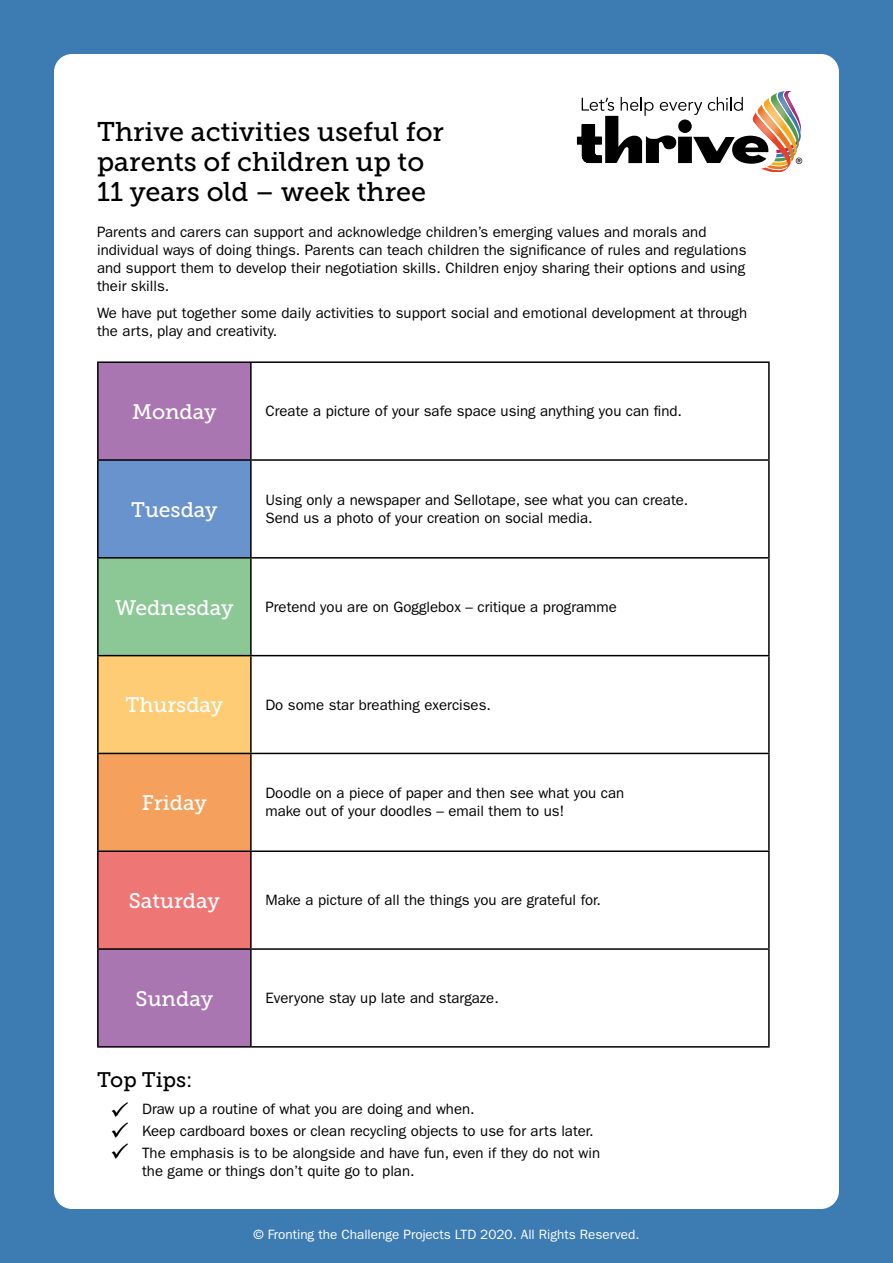
<style>
.page{position:relative;width:893px;height:1263px;background:#3d7cb3}
.page>*{position:absolute;margin:0;border:0;box-sizing:border-box;transform-origin:0 0}
.t1{font:27px/30px "Museo Slab 500";color:#000}
.t2{font:21px "Museo Slab 500";color:#fff}
.t3{font:21px "Museo Slab 500";letter-spacing:-.005em;color:#000}
.t4{font:15px/18px "Franklin Gothic LT Pro";color:#000}
.t5{font:13.5px "Franklin Gothic LT Pro";color:#fff}
</style>
<div class="page">
<div style="left:54px;top:54px;width:785px;height:1155px;background:#fff;border-radius:18px"></div>
<div style="left:99px;top:363px;width:151px;height:683px;background:#aa76b1"></div>
<div style="left:98px;top:460px;width:153px;height:98px;background:#6993cd"></div>
<div style="left:98px;top:558px;width:153px;height:98px;background:#8cc796"></div>
<div style="left:98px;top:656px;width:153px;height:97px;background:#fdcc74"></div>
<div style="left:98px;top:753px;width:153px;height:98px;background:#f5a15d"></div>
<div style="left:98px;top:851px;width:153px;height:98px;background:#ee7674"></div>
<hr style="left:97px;top:361px;width:154px;height:2px;background:#000">
<hr style="left:97px;top:363px;width:2px;height:96px;background:#000">
<hr style="left:251px;top:361px;width:519px;height:2px;background:#000">
<hr style="left:250px;top:363px;width:2px;height:96px;background:#000">
<hr style="left:768px;top:363px;width:2px;height:96px;background:#000">
<hr style="left:97px;top:459px;width:154px;height:2px;background:#000">
<hr style="left:97px;top:461px;width:2px;height:96px;background:#000">
<hr style="left:251px;top:459px;width:519px;height:2px;background:#000">
<hr style="left:250px;top:461px;width:2px;height:96px;background:#000">
<hr style="left:768px;top:461px;width:2px;height:96px;background:#000">
<hr style="left:97px;top:557px;width:154px;height:2px;background:#000">
<hr style="left:97px;top:559px;width:2px;height:96px;background:#000">
<hr style="left:251px;top:557px;width:519px;height:2px;background:#000">
<hr style="left:250px;top:559px;width:2px;height:96px;background:#000">
<hr style="left:768px;top:559px;width:2px;height:96px;background:#000">
<hr style="left:97px;top:655px;width:154px;height:1px;background:#000">
<hr style="left:97px;top:656px;width:2px;height:97px;background:#000">
<hr style="left:251px;top:655px;width:519px;height:1px;background:#000">
<hr style="left:250px;top:656px;width:2px;height:97px;background:#000">
<hr style="left:768px;top:656px;width:2px;height:97px;background:#000">
<hr style="left:97px;top:753px;width:154px;height:1px;background:#000">
<hr style="left:97px;top:754px;width:2px;height:96px;background:#000">
<hr style="left:251px;top:753px;width:519px;height:1px;background:#000">
<hr style="left:250px;top:754px;width:2px;height:96px;background:#000">
<hr style="left:768px;top:754px;width:2px;height:96px;background:#000">
<hr style="left:97px;top:850px;width:154px;height:2px;background:#000">
<hr style="left:97px;top:852px;width:2px;height:96px;background:#000">
<hr style="left:251px;top:850px;width:519px;height:2px;background:#000">
<hr style="left:250px;top:852px;width:2px;height:96px;background:#000">
<hr style="left:768px;top:852px;width:2px;height:96px;background:#000">
<hr style="left:97px;top:948px;width:154px;height:2px;background:#000">
<hr style="left:97px;top:950px;width:2px;height:96px;background:#000">
<hr style="left:251px;top:948px;width:519px;height:2px;background:#000">
<hr style="left:250px;top:950px;width:2px;height:96px;background:#000">
<hr style="left:768px;top:950px;width:2px;height:96px;background:#000">
<hr style="left:97px;top:1046px;width:154px;height:1px;background:#000">
<hr style="left:251px;top:1046px;width:519px;height:1px;background:#000">
<svg style="left:577px;top:91px;width:225px;height:80px"></svg>
<img style="left:111px;top:1102px;width:17px;height:57px">
<p class="t1" style="left:97px;top:117px;width:348px">Thrive activities useful for parents of children up to<br>11 years old – week three</p>
<p class="t4" style="left:97px;top:223px;width:651px">Parents and carers can support and acknowledge children’s emerging values and morals and individual ways of doing things. Parents can teach children the significance of rules and regulations and support them to develop their negotiation skills. Children enjoy sharing their options and using their skills.</p>
<p class="t4" style="left:97px;top:304px;width:652px">We have put together some daily activities to support social and emotional development at through the arts, play and creativity.</p>
<p class="t2" style="left:132px;top:400px;width:86px">Monday</p>
<p class="t4" style="left:265px;top:402px;width:418px">Create a picture of your safe space using anything you can find.</p>
<p class="t2" style="left:131px;top:498px;width:88px">Tuesday</p>
<p class="t4" style="left:265px;top:491px;width:424px">Using only a newspaper and Sellotape, see what you can create.<br>Send us a photo of your creation on social media.</p>
<p class="t2" style="left:115px;top:596px;width:120px">Wednesday</p>
<p class="t4" style="left:265px;top:598px;width:353px">Pretend you are on Gogglebox – critique a programme</p>
<p class="t2" style="left:125px;top:693px;width:99px">Thursday</p>
<p class="t4" style="left:265px;top:696px;width:227px">Do some star breathing exercises.</p>
<p class="t2" style="left:142px;top:791px;width:66px">Friday</p>
<p class="t4" style="left:265px;top:784px;width:360px">Doodle on a piece of paper and then see what you can make out of your doodles – email them to us!</p>
<p class="t2" style="left:129px;top:889px;width:93px">Saturday</p>
<p class="t4" style="left:265px;top:891px;width:337px">Make a picture of all the things you are grateful for.</p>
<p class="t2" style="left:136px;top:987px;width:79px">Sunday</p>
<p class="t4" style="left:265px;top:989px;width:235px">Everyone stay up late and stargaze.</p>
<p class="t3" style="left:97px;top:1068px;width:97px">Top Tips:</p>
<p class="t4" style="left:142px;top:1100px;width:334px">Draw up a routine of what you are doing and when.</p>
<p class="t4" style="left:142px;top:1122px;width:453px">Keep cardboard boxes or clean recycling objects to use for arts later.</p>
<p class="t4" style="left:142px;top:1144px;width:460px">The emphasis is to be alongside and have fun, even if they do not win the game or things don’t quite go to plan.</p>
<p class="t5" style="left:253px;top:1226px;width:387px">© Fronting the Challenge Projects LTD 2020. All Rights Reserved.</p>
</div>
